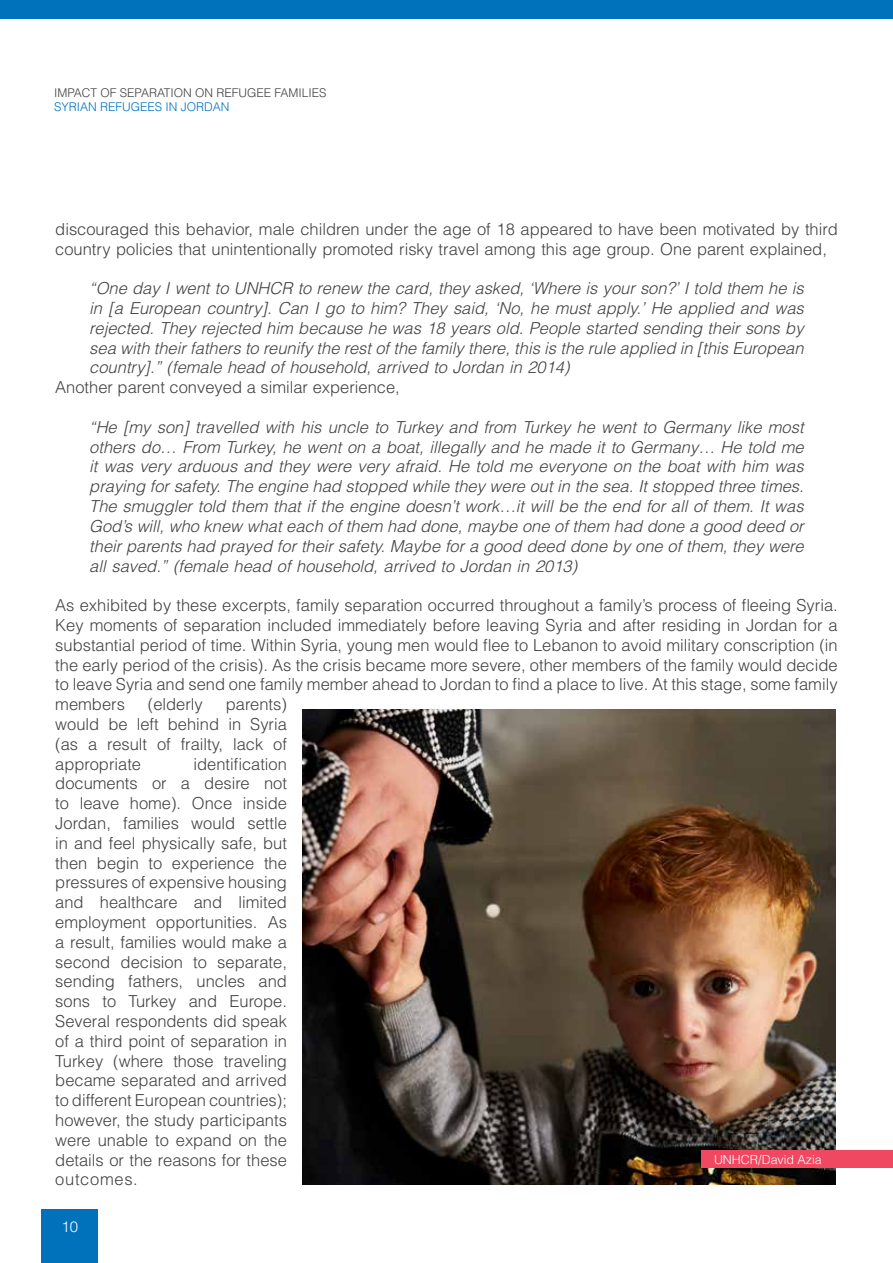
<style>
.page{position:relative;width:893px;height:1263px;background:#fff}
.page>*{position:absolute;margin:0;border:0;box-sizing:border-box;transform-origin:0 0}
.t1{font:300 16.5px/19.8px "Helvetica";color:#414042;text-align:justify}
.t2{font:italic 300 16.5px/19.8px "Helvetica";color:#414042;text-align:justify}
.t3{font:300 15px "Helvetica";color:#fff}
.t4{font:300 12.45px "Helvetica";color:#fff}
.t5{font:300 12px "Helvetica";color:#414042}
.t6{font:300 12px "Helvetica";color:#0072bc}
</style>
<div class="page">
<div style="left:41px;top:1209px;width:57px;height:54px;background:#0072bc"></div>
<div style="left:0;top:0;width:893px;height:19px;background:#0072bc"></div>
<img style="left:303px;top:709px;width:533px;height:476px">
<div style="left:701px;top:1150px;width:192px;height:18px;background:#ef4860"></div>
<p class="t5" style="left:54px;top:85px;width:274px">IMPACT OF SEPARATION ON REFUGEE FAMILIES</p>
<p class="t6" style="left:54px;top:99px;width:177px">SYRIAN REFUGEES IN JORDAN</p>
<p class="t1" style="left:55px;top:219px;width:784px">discouraged this behavior, male children under the age of 18 appeared to have been motivated by third country policies that unintentionally promoted risky travel among this age group. One parent explained,</p>
<p class="t2" style="left:89px;top:278px;width:716px">“One day I went to UNHCR to renew the card, they asked, ‘Where is your son?’ I told them he is in [a European country]. Can I go to him? They said, ‘No, he must apply.’ He applied and was rejected. They rejected him because he was 18 years old. People started sending their sons by sea with their fathers to reunify the rest of the family there, this is the rule applied in [this European country].” (female head of household, arrived to Jordan in 2014)</p>
<p class="t1" style="left:55px;top:377px;width:346px">Another parent conveyed a similar experience,</p>
<p class="t2" style="left:89px;top:417px;width:716px">“He [my son] travelled with his uncle to Turkey and from Turkey he went to Germany like most others do… From Turkey, he went on a boat, illegally and he made it to Germany… He told me it was very arduous and they were very afraid. He told me everyone on the boat with him was praying for safety. The engine had stopped while they were out in the sea. It stopped three times.<br>The smuggler told them that if the engine doesn’t work…it will be the end for all of them. It was God’s will, who knew what each of them had done, maybe one of them had done a good deed or their parents had prayed for their safety. Maybe for a good deed done by one of them, they were all saved.” (female head of household, arrived to Jordan in 2013)</p>
<p class="t1" style="left:55px;top:595px;width:784px">As exhibited by these excerpts, family separation occurred throughout a family’s process of fleeing Syria.<br>Key moments of separation included immediately before leaving Syria and after residing in Jordan for a substantial period of time. Within Syria, young men would flee to Lebanon to avoid military conscription (in the early period of the crisis). As the crisis became more severe, other members of the family would decide to leave Syria and send one family member ahead to Jordan to find a place to live. At this stage, some family members</p>
<p class="t1" style="left:55px;top:694px;width:233px;text-indent:171px">parents) would be left behind in Syria (as a result of frailty, lack of appropriate</p>
<p class="t1" style="left:148px;top:694px;width:56px">(elderly</p>
<p class="t1" style="left:55px;top:754px;width:233px;text-indent:138px">identification documents or a desire not to leave home). Once inside Jordan, families would settle in and feel physically safe, but then begin to experience the pressures of expensive housing and healthcare and limited employment opportunities. As a result, families would make a second decision to separate, sending fathers, uncles and sons to Turkey and Europe.<br>Several respondents did speak of a third point of separation in Turkey (where those traveling became separated and arrived to different European countries); however, the study participants were unable to expand on the details or the reasons for these outcomes.</p>
<p class="t4" style="left:714px;top:1152px;width:109px">UNHCR/David Azia</p>
<p class="t3" style="left:61px;top:1217px;width:18px">10</p>
</div>
